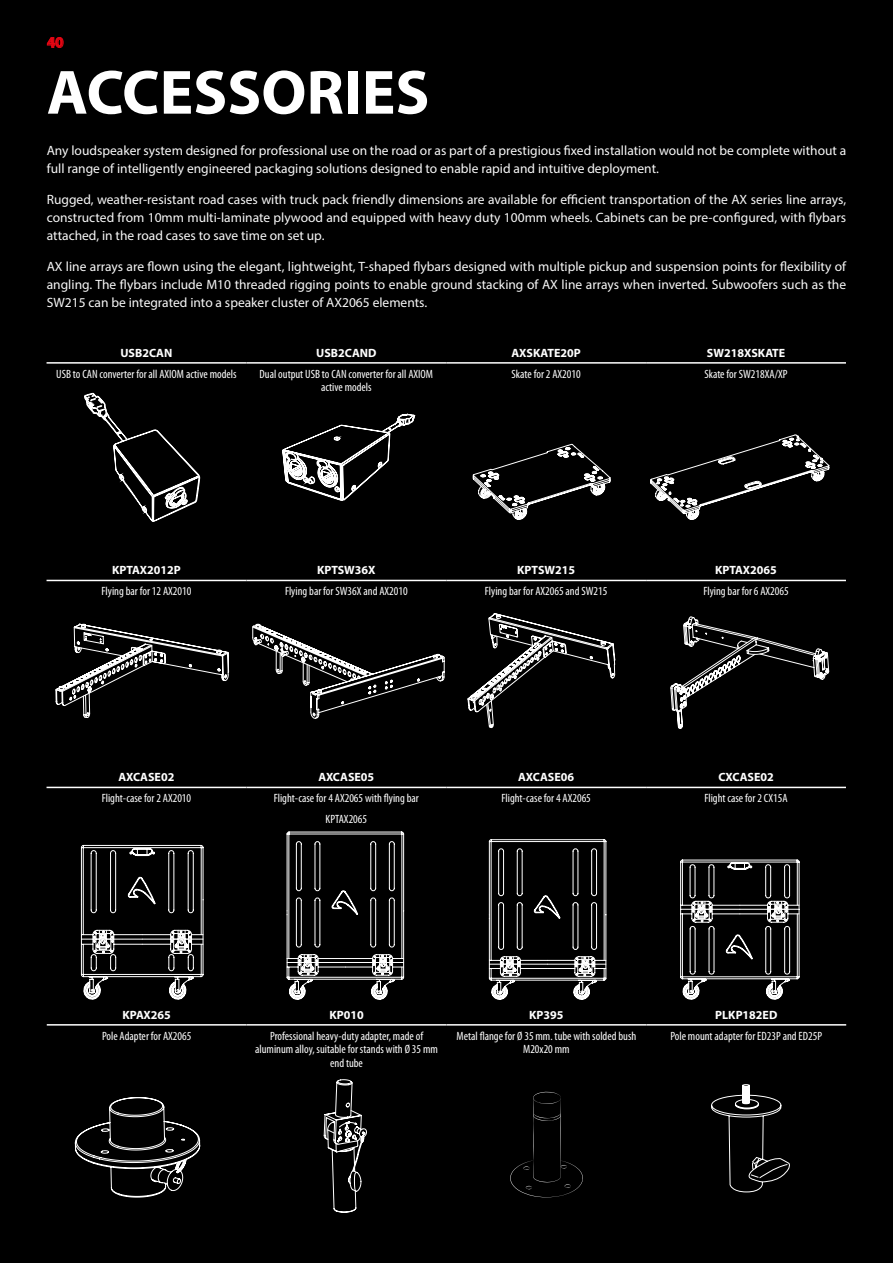
<style>
.page{position:relative;width:893px;height:1263px;background:#000}
.page>*{position:absolute;margin:0;border:0;box-sizing:border-box;transform-origin:0 0}
.t1{font:700 63px "Myriad Pro";color:#fff}
.t2{font:700 15px "Myriad Pro";color:#e30613}
.t3{font:13.5px/18px "Myriad Pro";color:#f8f8f8;text-align:justify}
.t4{font:condensed 12px/13.5px "Myriad Pro";color:#fff;text-align:center}
.t5{font:700 12px "Myriad Pro";color:#fff}
</style>
<div class="page">
<svg style="left:47px;top:37px;width:17px;height:11px"></svg>
<hr style="left:47px;top:362px;width:199px;height:2px;background:#fff">
<hr style="left:246px;top:362px;width:200px;height:2px;background:#fff">
<hr style="left:446px;top:362px;width:200px;height:2px;background:#fff">
<hr style="left:646px;top:362px;width:200px;height:2px;background:#fff">
<hr style="left:47px;top:580px;width:199px;height:1px;background:#fff">
<hr style="left:246px;top:580px;width:200px;height:1px;background:#fff">
<hr style="left:446px;top:580px;width:200px;height:1px;background:#fff">
<hr style="left:646px;top:580px;width:200px;height:1px;background:#fff">
<hr style="left:47px;top:787px;width:199px;height:1px;background:#fff">
<hr style="left:246px;top:787px;width:200px;height:1px;background:#fff">
<hr style="left:446px;top:787px;width:200px;height:1px;background:#fff">
<hr style="left:646px;top:787px;width:200px;height:1px;background:#fff">
<hr style="left:47px;top:1024px;width:200px;height:1px;background:#fff">
<hr style="left:247px;top:1024px;width:199px;height:1px;background:#fff">
<hr style="left:446px;top:1024px;width:200px;height:1px;background:#fff">
<hr style="left:646px;top:1024px;width:200px;height:1px;background:#fff">
<svg style="left:282px;top:413px;width:133px;height:120px;background:#1f1f1f"></svg>
<svg style="left:84px;top:393px;width:116px;height:129px;background:#181818"></svg>
<svg style="left:81px;top:845px;width:123px;height:155px;background:#2d2d2d"></svg>
<svg style="left:55px;top:624px;width:174px;height:94px;background:#222"></svg>
<svg style="left:670px;top:616px;width:159px;height:113px;background:#1a1a1a"></svg>
<svg style="left:324px;top:1079px;width:43px;height:134px;background:#2a2a2a"></svg>
<svg style="left:680px;top:859px;width:120px;height:141px;background:#2e2e2e"></svg>
<svg style="left:473px;top:444px;width:138px;height:76px;background:#212121"></svg>
<svg style="left:650px;top:434px;width:179px;height:86px;background:#1a1a1a"></svg>
<svg style="left:252px;top:624px;width:193px;height:95px;background:#1e1e1e"></svg>
<svg style="left:467px;top:613px;width:148px;height:115px;background:#202020"></svg>
<svg style="left:286px;top:831px;width:118px;height:169px;background:#272727"></svg>
<svg style="left:489px;top:839px;width:117px;height:161px;background:#2a2a2a"></svg>
<svg style="left:711px;top:1084px;width:79px;height:108px;background:#171717"></svg>
<svg style="left:75px;top:1097px;width:125px;height:100px;background:#1e1e1e"></svg>
<svg style="left:510px;top:1091px;width:73px;height:106px;background:#050505"></svg>
<p class="t2" style="left:47px;top:34px;width:18px">40</p>
<h1 class="t1" style="left:47px;top:57px;width:384px">ACCESSORIES</h1>
<p class="t3" style="left:47px;top:142px;width:801px">Any loudspeaker system designed for professional use on the road or as part of a prestigious fixed installation would not be complete without a full range of intelligently engineered packaging solutions designed to enable rapid and intuitive deployment.</p>
<p class="t3" style="left:47px;top:190px;width:801px">Rugged, weather-resistant road cases with truck pack friendly dimensions are available for efficient transportation of the AX series line arrays, constructed from 10mm multi-laminate plywood and equipped with heavy duty 100mm wheels. Cabinets can be pre-configured, with flybars attached, in the road cases to save time on set up.</p>
<p class="t3" style="left:47px;top:257px;width:801px">AX line arrays are flown using the elegant, lightweight, T-shaped flybars designed with multiple pickup and suspension points for flexibility of angling. The flybars include M10 threaded rigging points to enable ground stacking of AX line arrays when inverted. Subwoofers such as the SW215 can be integrated into a speaker cluster of AX2065 elements.</p>
<p class="t5" style="left:120px;top:346px;width:53px">USB2CAN</p>
<p class="t5" style="left:316px;top:346px;width:62px">USB2CAND</p>
<p class="t5" style="left:512px;top:346px;width:71px">AXSKATE20P</p>
<p class="t5" style="left:707px;top:346px;width:80px">SW218XSKATE</p>
<p class="t4" style="left:56px;top:367px;width:182px">USB to CAN converter for all AXIOM active models</p>
<p class="t4" style="left:260px;top:367px;width:175px">Dual output USB to CAN converter for all AXIOM active models</p>
<p class="t4" style="left:512px;top:367px;width:71px">Skate for 2 AX2010</p>
<p class="t4" style="left:704px;top:367px;width:85px">Skate for SW218XA/XP</p>
<p class="t5" style="left:112px;top:564px;width:70px">KPTAX2012P</p>
<p class="t5" style="left:317px;top:564px;width:60px">KPTSW36X</p>
<p class="t5" style="left:517px;top:564px;width:59px">KPTSW215</p>
<p class="t5" style="left:715px;top:564px;width:63px">KPTAX2065</p>
<p class="t4" style="left:102px;top:585px;width:91px">Flying bar for 12 AX2010</p>
<p class="t4" style="left:285px;top:585px;width:124px">Flying bar for SW36X and AX2010</p>
<p class="t4" style="left:485px;top:585px;width:124px">Flying bar for AX2065 and SW215</p>
<p class="t4" style="left:703px;top:585px;width:87px">Flying bar for 6 AX2065</p>
<p class="t5" style="left:119px;top:770px;width:57px">AXCASE02</p>
<p class="t5" style="left:318px;top:770px;width:57px">AXCASE05</p>
<p class="t5" style="left:518px;top:770px;width:57px">AXCASE06</p>
<p class="t5" style="left:718px;top:770px;width:57px">CXCASE02</p>
<p class="t4" style="left:102px;top:792px;width:91px">Flight-case for 2 AX2010</p>
<p class="t4" style="left:274px;top:788px;width:147px;line-height:21px">Flight-case for 4 AX2065 with flying bar<br>KPTAX2065</p>
<p class="t4" style="left:501px;top:792px;width:91px">Flight-case for 4 AX2065</p>
<p class="t4" style="left:704px;top:792px;width:85px">Flight case for 2 CX15A</p>
<p class="t5" style="left:122px;top:1008px;width:50px">KPAX265</p>
<p class="t5" style="left:329px;top:1008px;width:36px">KP010</p>
<p class="t5" style="left:529px;top:1008px;width:36px">KP395</p>
<p class="t5" style="left:715px;top:1008px;width:64px">PLKP182ED</p>
<p class="t4" style="left:102px;top:1029px;width:91px">Pole Adapter for AX2065</p>
<p class="t4" style="left:255px;top:1029px;width:184px">Professional heavy-duty adapter, made of aluminum alloy, suitable for stands with Ø 35 mm end tube</p>
<p class="t4" style="left:456px;top:1029px;width:181px">Metal flange for Ø 35 mm. tube with solded bush<br>M20x20 mm</p>
<p class="t4" style="left:670px;top:1029px;width:153px">Pole mount adapter for ED23P and ED25P</p>
</div>
